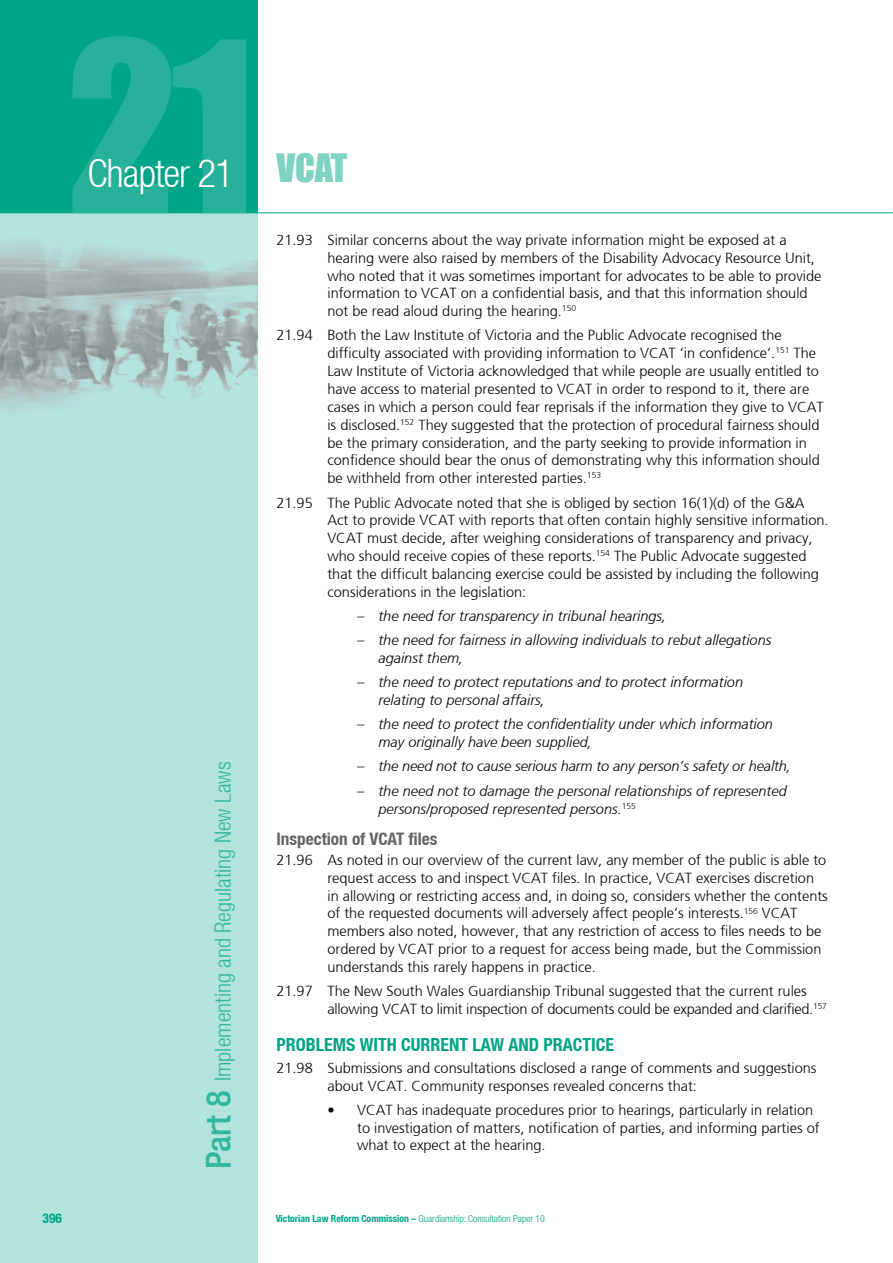
<style>
.page{position:relative;width:893px;height:1263px;background:#fff}
.page>*{position:absolute;margin:0;border:0;box-sizing:border-box;transform-origin:0 0}
.t1{font:219.6px "Impact";color:#fff}
.t2{font:300 condensed 39px "Helvetica Neue LT";letter-spacing:-.025em;color:#fff}
.t3{font:300 condensed 22.5px "Helvetica Neue LT";color:#33b69f}
.t4{font:700 condensed 18px "Helvetica Neue LT";color:#00a486}
.t5{font:700 condensed 17.25px "Helvetica Neue LT";color:#646567}
.t6{font:300 14.55px/17.9px "Frutiger";color:#000}
.t7{font:italic 300 14.55px/17.9px "Frutiger";color:#000}
.t8{font:700 condensed 13.5px "Helvetica Neue LT";color:#00a486}
.t9{font:300 condensed 9.75px "Helvetica Neue LT";color:#00a486}
.s1{font-family:"Impact";font-weight:400;font-stretch:normal;font-size:36px;color:#80d2c3}
.s2{font-weight:500;font-size:34.5px}
.s3{font-weight:700}
</style>
<div class="page">
<div style="left:0;top:191px;width:257px;height:1072px;background:#b3e4db"></div>
<div style="left:0;top:0;width:257px;height:213px;background:#00a486"></div>
<hr style="left:0;top:213px;width:893px;height:1px;background:#00a486">
<img style="left:0;top:213px;width:257px;height:197px">
<h1 class="t1" style="left:67px;top:-44px;width:190px">21</h1>
<h2 class="t2" style="left:87px;top:151px;width:262px">Chapter 21 <span class="s1">VCAT</span></h2>
<h3 class="t3" style="left:210px;top:1169px;width:409px;rotate:-90deg"><span class="s2">Part 8</span> Implementing and Regulating New Laws</h3>
<p class="t6" style="left:327px;top:231px;width:495px;text-indent:-51px">21.93 Similar concerns about the way private information might be exposed at a hearing were also raised by members of the Disability Advocacy Resource Unit, who noted that it was sometimes important for advocates to be able to provide information to VCAT on a confidential basis, and that this information should not be read aloud during the hearing.<sup>150</sup></p>
<p class="t6" style="left:327px;top:327px;width:498px;text-indent:-51px">21.94 Both the Law Institute of Victoria and the Public Advocate recognised the difficulty associated with providing information to VCAT ‘in confidence’.<sup>151</sup> The Law Institute of Victoria acknowledged that while people are usually entitled to have access to material presented to VCAT in order to respond to it, there are cases in which a person could fear reprisals if the information they give to VCAT is disclosed.<sup>152</sup> They suggested that the protection of procedural fairness should be the primary consideration, and the party seeking to provide information in confidence should bear the onus of demonstrating why this information should be withheld from other interested parties.<sup>153</sup></p>
<p class="t6" style="left:327px;top:494px;width:503px;text-indent:-51px">21.95 The Public Advocate noted that she is obliged by section 16(1)(d) of the G&amp;A Act to provide VCAT with reports that often contain highly sensitive information.<br>VCAT must decide, after weighing considerations of transparency and privacy, who should receive copies of these reports.<sup>154</sup> The Public Advocate suggested that the difficult balancing exercise could be assisted by including the following considerations in the legislation:</p>
<p class="t7" style="left:357px;top:607px;width:311px">– the need for transparency in tribunal hearings,</p>
<p class="t7" style="left:378px;top:631px;width:394px;text-indent:-21px">– the need for fairness in allowing individuals to rebut allegations against them,</p>
<p class="t7" style="left:378px;top:673px;width:366px;text-indent:-21px">– the need to protect reputations and to protect information relating to personal affairs,</p>
<p class="t7" style="left:378px;top:716px;width:396px;text-indent:-21px">– the need to protect the confidentiality under which information may originally have been supplied,</p>
<p class="t7" style="left:357px;top:758px;width:435px">– the need not to cause serious harm to any person’s safety or health,</p>
<p class="t7" style="left:378px;top:782px;width:410px;text-indent:-21px">– the need not to damage the personal relationships of represented persons/proposed represented persons.<sup>155</sup></p>
<p class="t5" style="left:276px;top:828px;width:163px">Inspection of VCAT files</p>
<p class="t6" style="left:327px;top:851px;width:502px;text-indent:-51px">21.96 As noted in our overview of the current law, any member of the public is able to request access to and inspect VCAT files. In practice, VCAT exercises discretion in allowing or restricting access and, in doing so, considers whether the contents of the requested documents will adversely affect people’s interests.<sup>156</sup> VCAT members also noted, however, that any restriction of access to files needs to be ordered by VCAT prior to a request for access being made, but the Commission understands this rarely happens in practice.</p>
<p class="t6" style="left:327px;top:982px;width:501px;text-indent:-51px">21.97 The New South Wales Guardianship Tribunal suggested that the current rules allowing VCAT to limit inspection of documents could be expanded and clarified.<sup>157</sup></p>
<p class="t4" style="left:276px;top:1033px;width:50px">Problems</p>
<p class="t4" style="left:360px;top:1033px;width:10px">with</p>
<p class="t4" style="left:401px;top:1033px;width:30px">current</p>
<p class="t4" style="left:472px;top:1033px;width:12px">law</p>
<p class="t4" style="left:508px;top:1033px;width:11px">and</p>
<p class="t4" style="left:543px;top:1033px;width:10px">practice</p>
<p class="t6" style="left:327px;top:1059px;width:491px;text-indent:-51px">21.98 Submissions and consultations disclosed a range of comments and suggestions about VCAT. Community responses revealed concerns that:</p>
<p class="t6" style="left:357px;top:1101px;width:464px;text-indent:-30px">• VCAT has inadequate procedures prior to hearings, particularly in relation to investigation of matters, notification of parties, and informing parties of what to expect at the hearing.</p>
<p class="t8" style="left:43px;top:1209px;width:21px">396</p>
<p class="t9" style="left:276px;top:1213px;width:271px"><span class="s3">Victorian Law Reform Commission –</span> Guardianship: Consultation Paper 10</p>
</div>
